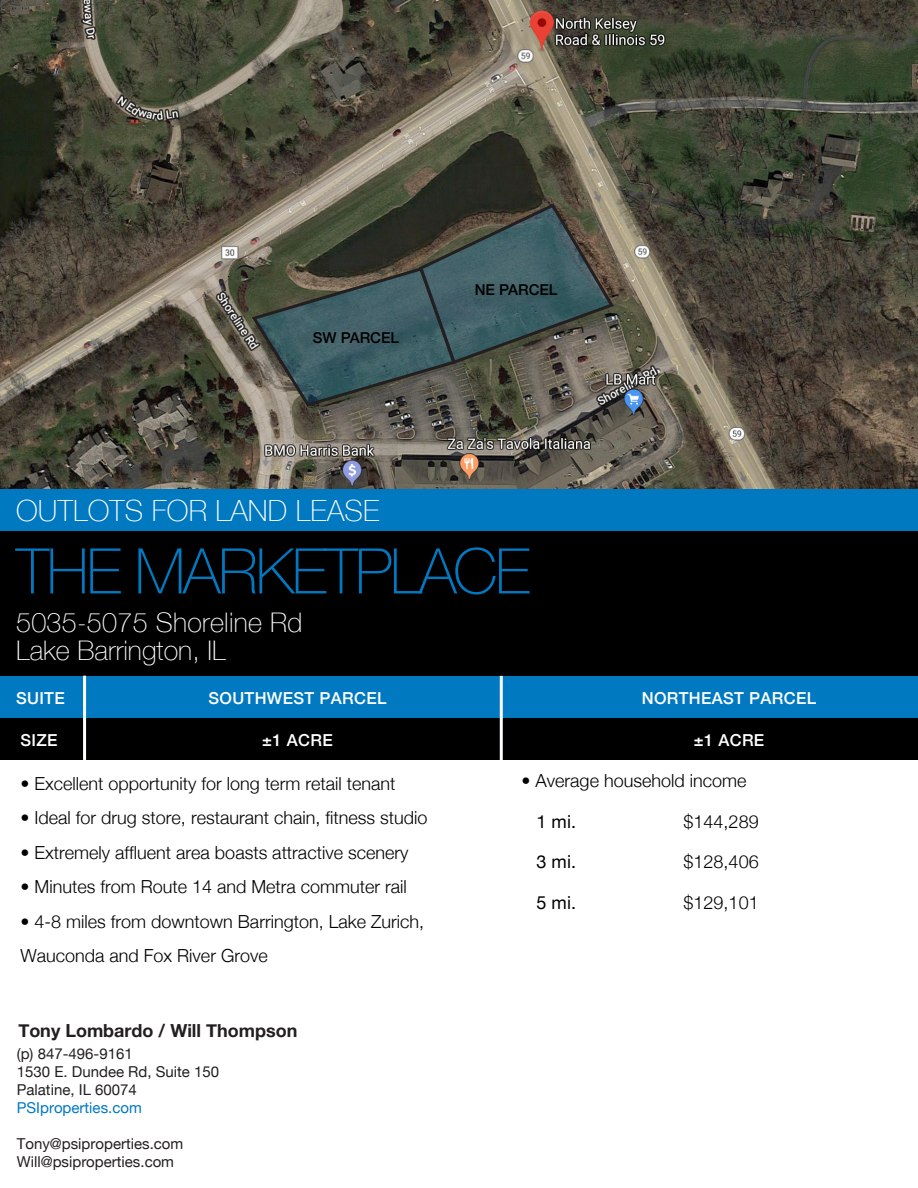
<style>
.page{position:relative;width:918px;height:1188px;background:#fff}
.page>*{position:absolute;margin:0;border:0;box-sizing:border-box;transform-origin:0 0}
.t1{font:100 63px "Helvetica Neue";letter-spacing:-.035em;color:#0079c1}
.t2{font:100 29.25px "Helvetica Neue";letter-spacing:.005em;color:#fff}
.t3{font:100 27px/27.8px "Helvetica Neue";letter-spacing:.01em;color:#fff}
.t4{font:300 18px/34.5px "Helvetica Neue";color:#000}
.t5{font:700 18px "Helvetica Neue";color:#231f20}
.t6{font:18px "Helvetica Neue";color:#000}
.t7{font:500 16.5px "Helvetica Neue";letter-spacing:.02em;color:#fff}
.t8{font:15px/18px "Helvetica Neue";color:#231f20}
.t9{font:15px "Helvetica Neue";color:#0079c1}
.t10{font:500 15px "Helvetica Neue";color:#000}
</style>
<div class="page">
<img style="left:0;top:1px;width:918px;height:488px">
<div style="left:0;top:531px;width:918px;height:145px;background:#000"></div>
<div style="left:0;top:489px;width:918px;height:42px;background:#0079c1"></div>
<div style="left:0;top:676px;width:918px;height:41px;background:#0079c1"></div>
<div style="left:0;top:718px;width:918px;height:42px;background:#000"></div>
<hr style="left:83px;top:676px;width:3px;height:84px;background:#fdfeff">
<hr style="left:500px;top:676px;width:3px;height:84px;background:#fdfeff">
<svg style="left:249px;top:202px;width:367px;height:207px;background:#4d5853"></svg>
<p class="t10" style="left:313px;top:325px;width:88px">SW PARCEL</p>
<h2 class="t2" style="left:16px;top:488px;width:365px">OUTLOTS FOR LAND LEASE</h2>
<p class="t10" style="left:475px;top:277px;width:84px">NE PARCEL</p>
<h1 class="t1" style="left:16px;top:523px;width:516px">THE MARKETPLACE</h1>
<h3 class="t3" style="left:16px;top:608px;width:288px">5035-5075 Shoreline Rd<br>Lake Barrington, IL</h3>
<p class="t7" style="left:16px;top:685px;width:50px">SUITE</p>
<p class="t7" style="left:21px;top:727px;width:39px">SIZE</p>
<p class="t7" style="left:208px;top:685px;width:180px">SOUTHWEST PARCEL</p>
<p class="t7" style="left:262px;top:727px;width:72px">±1 ACRE</p>
<p class="t7" style="left:694px;top:727px;width:72px">±1 ACRE</p>
<p class="t7" style="left:642px;top:685px;width:176px">NORTHEAST PARCEL</p>
<p class="t4" style="left:21px;top:765px;width:376px">• Excellent opportunity for long term retail tenant</p>
<p class="t4" style="left:21px;top:799px;width:408px">• Ideal for drug store, restaurant chain, fitness studio</p>
<p class="t4" style="left:21px;top:834px;width:389px">• Extremely affluent area boasts attractive scenery</p>
<p class="t4" style="left:21px;top:868px;width:388px">• Minutes from Route 14 and Metra commuter rail</p>
<p class="t4" style="left:21px;top:903px;width:405px">• 4-8 miles from downtown Barrington, Lake Zurich,<br>Wauconda and Fox River Grove</p>
<p class="t5" style="left:18px;top:1017px;width:281px">Tony Lombardo / Will Thompson</p>
<p class="t8" style="left:17px;top:1046px;width:204px">(p) 847-496-9161<br>1530 E. Dundee Rd, Suite 150<br>Palatine, IL 60074</p>
<p class="t9" style="left:17px;top:1097px;width:127px">PSIproperties.com</p>
<p class="t8" style="left:17px;top:1136px;width:168px">Tony@psiproperties.com<br>Will@psiproperties.com</p>
<p class="t4" style="left:522px;top:762px;width:226px">• Average household income</p>
<p class="t6" style="left:537px;top:808px;width:41px">1 mi.</p>
<p class="t4" style="left:684px;top:803px;width:77px">$144,289</p>
<p class="t6" style="left:537px;top:849px;width:41px">3 mi.</p>
<p class="t4" style="left:684px;top:843px;width:77px">$128,406</p>
<p class="t6" style="left:537px;top:889px;width:41px">5 mi.</p>
<p class="t4" style="left:684px;top:884px;width:77px">$129,101</p>
</div>
